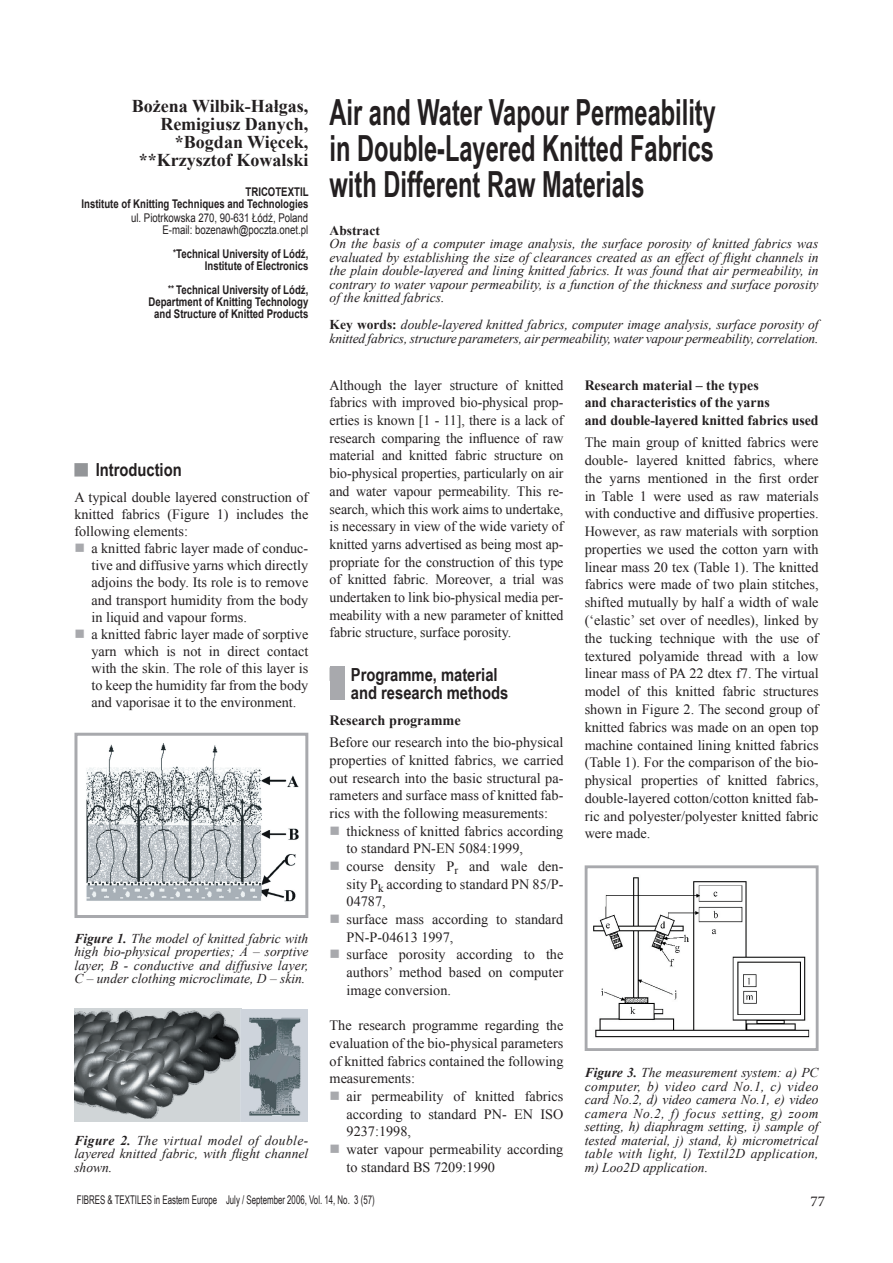
<style>
.page{position:relative;width:893px;height:1263px;background:#fff}
.page>*{position:absolute;margin:0;border:0;box-sizing:border-box;transform-origin:0 0}
.Tytuł{font:700 36px/36px "Arial Narrow";color:#231f20;text-align:justify;scale:.8 1}
.autor{font:700 18px "Times New Roman";color:#231f20}
.Podtytuł_1{font:700 18px/18.6px "Arial Narrow";color:#231f20}
.t1{font:15px "Minion Pro";color:#231f20}
.Normalny{font:14.25px/17.7px "Times New Roman";color:#231f20;text-align:justify}
.Normalny-2{font:700 14.25px/17.9px "Times New Roman";color:#231f20}
.abstrakt{font:italic 13.5px/13.5px "Times New Roman";color:#231f20;text-align:justify}
.Podpis{font:italic 13.5px/13.5px "Times New Roman";letter-spacing:.005em;color:#231f20;text-align:justify}
.abstrakt-2{font:700 13.5px "Times New Roman";color:#231f20}
.adres{font:700 12px/12px "Arial";color:#231f20;text-align:right;scale:.8 1}
.adres-2{font:12px "Arial";color:#231f20;scale:.8 1}
.t2{font:12px "Arial Narrow";color:#231f20;scale:.8 1}
.s1{color:#939598}
.s2{color:#a8a9ad}
.s3{font-weight:700}
.s4{font-weight:700;font-style:normal}
</style>
<div class="page">
<div style="left:74px;top:463px;width:14px;height:13px;border:3px solid #939598"></div>
<img style="left:86px;top:743px;width:213px;height:159px">
<div style="left:74px;top:733px;width:234px;height:185px;border:3px solid #a8a9ad"></div>
<img style="left:75px;top:1009px;width:233px;height:112px">
<img style="left:593px;top:877px;width:217px;height:161px">
<div style="left:585px;top:865px;width:234px;height:186px;border:3px solid #a8a9ad"></div>
<div style="left:330px;top:666px;width:14px;height:33px;background:#a8a9ad"></div>
<p class="autor" style="left:132px;top:94px;width:178px">Bożena Wilbik-Hałgas,</p>
<p class="autor" style="left:160px;top:112px;width:149px">Remigiusz Danych,</p>
<p class="autor" style="left:175px;top:130px;width:135px">*Bogdan Więcek,</p>
<p class="autor" style="left:139px;top:148px;width:171px">**Krzysztof Kowalski</p>
<p class="adres" style="left:246px;top:186px;width:80px">TRICOTEXTIL</p>
<p class="adres" style="left:81px;top:198px;width:285px">Institute of Knitting Techniques and Technologies</p>
<p class="adres-2" style="left:131px;top:210px;width:223px">ul. Piotrkowska 270, 90-631 Łódź, Poland</p>
<p class="adres-2" style="left:163px;top:222px;width:184px">E-mail: bozenawh@poczta.onet.pl</p>
<p class="adres" style="left:173px;top:248px;width:170px"><sup>*</sup>Technical University of Lódź,<br>Institute of Electronics</p>
<p class="adres" style="left:149px;top:284px;width:201px"><sup>**</sup> Technical University of Lódź,<br>Department of Knitting Technology and Structure of Knitted Products</p>
<p class="Podtytuł_1" style="left:74px;top:460px;width:109px"><span class="s1">■</span> Introduction</p>
<p class="Normalny" style="left:74px;top:488px;width:235px;line-height:17.1px">A typical double layered construction of knitted fabrics (Figure 1) includes the following elements:</p>
<p class="Normalny" style="left:91px;top:540px;width:218px;line-height:17.1px;text-indent:-17px"><span class="s2">■</span> a knitted fabric layer made of conduc&shy;tive and diffusive yarns which directly adjoins the body. Its role is to remove and transport humidity from the body in liquid and vapour forms.</p>
<p class="Normalny" style="left:91px;top:625px;width:218px;line-height:17.1px;text-indent:-17px"><span class="s2">■</span> a knitted fabric layer made of sorptive yarn which is not in direct contact with the skin. The role of this layer is to keep the humidity far from the body and vaporisae it to the environment.</p>
<p class="Podpis" style="left:74px;top:931px;width:236px"><span class="s3">Figure 1.</span> The model of knitted fabric with high bio-physical properties; A – sorptive layer, B - conductive and diffusive layer, C – under clothing microclimate, D – skin.</p>
<p class="Podpis" style="left:74px;top:1133px;width:235px"><span class="s3">Figure 2.</span> The virtual model of double&shy;layered knitted fabric, with flight channel shown.</p>
<p class="Tytuł" style="left:330px;top:93px;width:484px">Air and Water Vapour Permeability in Double-Layered Knitted Fabrics with Different Raw Materials</p>
<p class="abstrakt-2" style="left:330px;top:221px;width:52px">Abstract</p>
<p class="abstrakt" style="left:330px;top:237px;width:490px">On the basis of a computer image analysis, the surface porosity of knitted fabrics was evaluated by establishing the size of clearances created as an effect of flight channels in the plain double-layered and lining knitted fabrics. It was found that air permeability, in contrary to water vapour permeability, is a function of the thickness and surface porosity of the knitted fabrics.</p>
<p class="abstrakt" style="left:330px;top:318px;width:490px"><span class="s4">Key words:</span> double-layered knitted fabrics, computer image analysis, surface porosity of knitted fabrics, structure parameters, air permeability, water vapour permeability, correlation.</p>
<p class="Normalny" style="left:330px;top:376px;width:235px">Although the layer structure of knitted fabrics with improved bio-physical prop&shy;erties is known [1 - 11], there is a lack of research comparing the influence of raw material and knitted fabric structure on bio-physical properties, particularly on air and water vapour permeability. This re&shy;search, which this work aims to undertake, is necessary in view of the wide variety of knitted yarns advertised as being most ap&shy;propriate for the construction of this type of knitted fabric. Moreover, a trial was undertaken to link bio-physical media per&shy;meability with a new parameter of knitted fabric structure, surface porosity.</p>
<p class="Podtytuł_1" style="left:351px;top:664px;width:159px;text-indent:-21px"><span class="s1">■</span> Programme, material and research methods</p>
<p class="Normalny-2" style="left:330px;top:711px;width:133px">Research programme</p>
<p class="Normalny" style="left:330px;top:733px;width:235px">Before our research into the bio-physical properties of knitted fabrics, we carried out research into the basic structural pa&shy;rameters and surface mass of knitted fab&shy;rics with the following measurements:</p>
<p class="Normalny" style="left:347px;top:822px;width:218px;text-indent:-17px"><span class="s2">■</span> thickness of knitted fabrics according to standard PN-EN 5084:1999,</p>
<p class="Normalny" style="left:347px;top:857px;width:218px;text-indent:-17px"><span class="s2">■</span> course density P<sub>r</sub> and wale den&shy;sity P<sub>k</sub> according to standard PN 85/P-04787,</p>
<p class="Normalny" style="left:347px;top:910px;width:218px;text-indent:-17px"><span class="s2">■</span> surface mass according to standard<br>PN-P-04613 1997,</p>
<p class="Normalny" style="left:347px;top:945px;width:218px;text-indent:-17px"><span class="s2">■</span> surface porosity according to the authors’ method based on computer image conversion.</p>
<p class="Normalny" style="left:330px;top:1016px;width:235px">The research programme regarding the evaluation of the bio-physical parameters of knitted fabrics contained the following measurements:</p>
<p class="Normalny" style="left:347px;top:1087px;width:218px;text-indent:-17px"><span class="s2">■</span> air permeability of knitted fabrics according to standard PN- EN ISO 9237:1998,</p>
<p class="Normalny" style="left:347px;top:1140px;width:218px;text-indent:-17px"><span class="s2">■</span> water vapour permeability according to standard BS 7209:1990</p>
<p class="Normalny-2" style="left:585px;top:375px;width:235px">Research material – the types<br>and characteristics of the yarns<br>and double-layered knitted fabrics used</p>
<p class="Normalny" style="left:585px;top:433px;width:235px">The main group of knitted fabrics were double- layered knitted fabrics, where the yarns mentioned in the first order in Table 1 were used as raw materials with conductive and diffusive properties.<br>However, as raw materials with sorption properties we used the cotton yarn with linear mass 20 tex (Table 1). The knitted fabrics were made of two plain stitches, shifted mutually by half a width of wale (‘elastic’ set over of needles), linked by the tucking technique with the use of textured polyamide thread with a low linear mass of PA 22 dtex f7. The virtual model of this knitted fabric structures shown in Figure 2. The second group of knitted fabrics was made on an open top machine contained lining knitted fabrics (Table 1). For the comparison of the bio&shy;physical properties of knitted fabrics, double-layered cotton/cotton knitted fab&shy;ric and polyester/polyester knitted fabric were made.</p>
<p class="Podpis" style="left:585px;top:1065px;width:235px"><span class="s3">Figure 3.</span> The measurement system: a) PC computer, b) video card No.1, c) video card No.2, d) video camera No.1, e) video camera No.2, f) focus setting, g) zoom setting, h) diaphragm setting, i) sample of tested material, j) stand, k) micrometrical table with light, l) Textil2D application, m) Loo2D application.</p>
<p class="t2" style="left:77px;top:1191px;width:374px">FIBRES &amp; TEXTILES in Eastern Europe July / September 2006, Vol. 14, No. 3 (57)</p>
<p class="t1" style="left:810px;top:1192px;width:16px">77</p>
</div>
